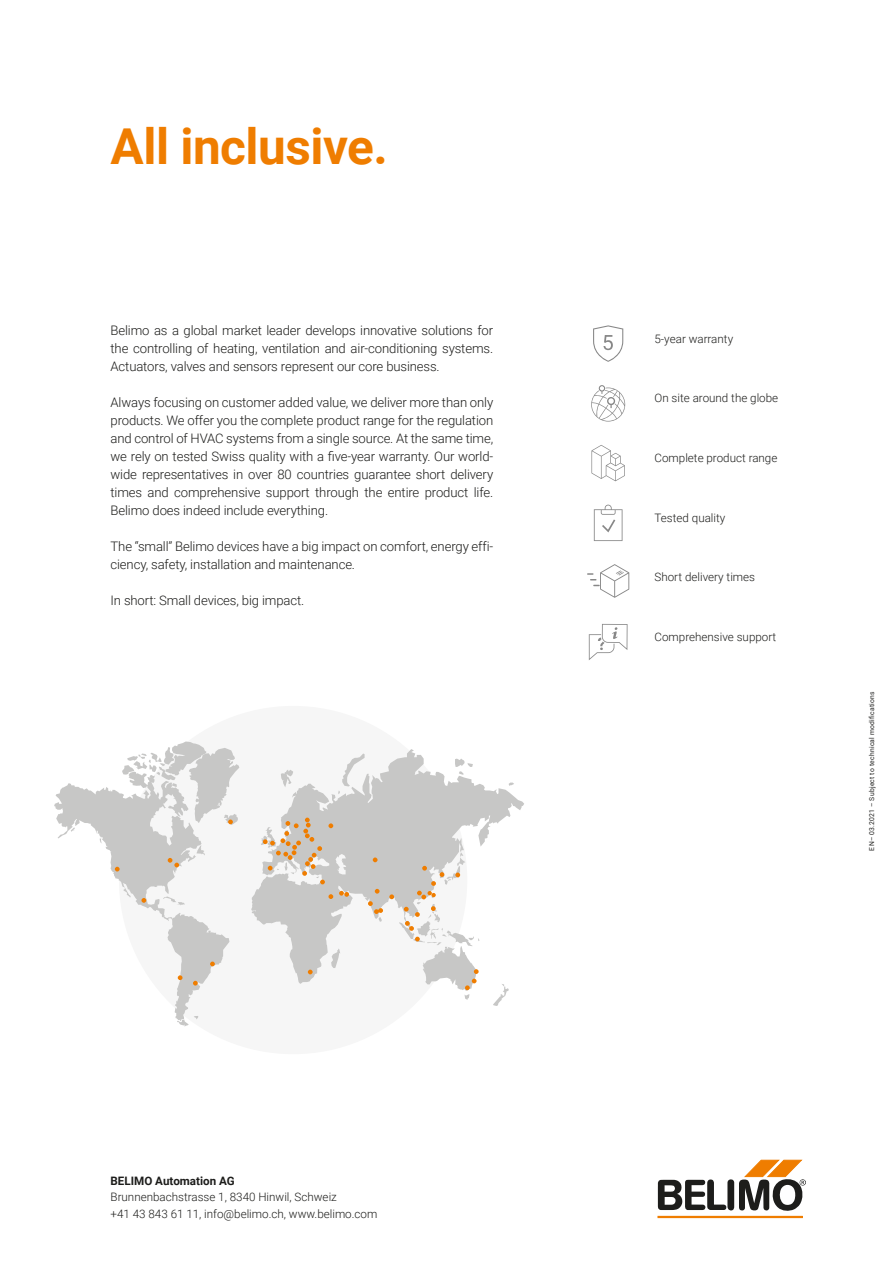
<style>
.page{position:relative;width:893px;height:1263px;background:#fff}
.page>*{position:absolute;margin:0;border:0;box-sizing:border-box;transform-origin:0 0}
.t1{font:700 49.5px "Roboto";letter-spacing:-.01em;color:#ef7d00}
.t2{font:300 13.2px/18px "Roboto";letter-spacing:-.01em;color:#1d1d1b;text-align:justify}
.t3{font:300 11.7px/16.5px "Roboto";color:#1d1d1b}
.t4{font:700 11.7px "Roboto";color:#1d1d1b}
.t5{font:6.75px "Roboto";letter-spacing:.04em;color:#1d1d1b}
</style>
<div class="page">
<div style="left:658px;top:1216px;width:144px;height:2px;border:1px solid #ef7d00"></div>
<svg style="left:658px;top:1160px;width:148px;height:51px"></svg>
<div style="left:119px;top:706px;width:348px;height:348px;background:#f6f6f6;border-radius:50%"></div>
<svg style="left:493px;top:984px;width:16px;height:22px"></svg>
<svg style="left:251px;top:749px;width:273px;height:235px"></svg>
<svg style="left:328px;top:894px;width:5px;height:5px"></svg>
<svg style="left:373px;top:857px;width:5px;height:5px"></svg>
<svg style="left:339px;top:891px;width:10px;height:6px"></svg>
<svg style="left:308px;top:970px;width:5px;height:4px"></svg>
<svg style="left:261px;top:818px;width:72px;height:66px"></svg>
<svg style="left:375px;top:889px;width:5px;height:5px"></svg>
<svg style="left:368px;top:901px;width:15px;height:21px"></svg>
<svg style="left:389px;top:894px;width:5px;height:5px"></svg>
<svg style="left:404px;top:852px;width:76px;height:148px"></svg>
<svg style="left:54px;top:741px;width:185px;height:286px"></svg>
<svg style="left:593px;top:325px;width:30px;height:37px"></svg>
<svg style="left:591px;top:445px;width:34px;height:36px"></svg>
<svg style="left:589px;top:624px;width:39px;height:36px"></svg>
<svg style="left:591px;top:385px;width:34px;height:37px"></svg>
<svg style="left:587px;top:564px;width:42px;height:34px"></svg>
<svg style="left:594px;top:505px;width:28px;height:36px"></svg>
<h1 class="t1" style="left:111px;top:111px;width:279px">All inclusive.</h1>
<p class="t2" style="left:111px;top:320px;width:384px">Belimo as a global market leader develops innovative solutions for the controlling of heating, ventilation and air-conditioning systems.<br>Actuators, valves and sensors represent our core business.</p>
<p class="t2" style="left:111px;top:392px;width:384px">Always focusing on customer added value, we deliver more than only products. We offer you the complete product range for the regulation and control of HVAC systems from a single source. At the same time, we rely on tested Swiss quality with a five-year warranty. Our world&shy;wide representatives in over 80 countries guarantee short delivery times and comprehensive support through the entire product life.<br>Belimo does indeed include everything.</p>
<p class="t2" style="left:111px;top:536px;width:384px">The “small” Belimo devices have a big impact on comfort, energy effi&shy;ciency, safety, installation and maintenance.</p>
<p class="t2" style="left:111px;top:590px;width:195px">In short: Small devices, big impact.</p>
<p class="t4" style="left:111px;top:1172px;width:126px">BELIMO Automation AG</p>
<p class="t3" style="left:111px;top:1188px;width:268px">Brunnenbachstrasse 1, 8340 Hinwil, Schweiz<br>+41 43 843 61 11, info@belimo.ch, www.belimo.com</p>
<p class="t3" style="left:654px;top:330px;width:80px">5-year warranty</p>
<p class="t3" style="left:654px;top:389px;width:125px">On site around the globe</p>
<p class="t3" style="left:654px;top:449px;width:124px">Complete product range</p>
<p class="t3" style="left:654px;top:509px;width:72px">Tested quality</p>
<p class="t3" style="left:654px;top:568px;width:102px">Short delivery times</p>
<p class="t3" style="left:654px;top:628px;width:123px">Comprehensive support</p>
<p class="t5" style="left:867px;top:850px;width:161px;rotate:-90deg">EN– 03.2021 – Subject to technical modifications</p>
</div>
